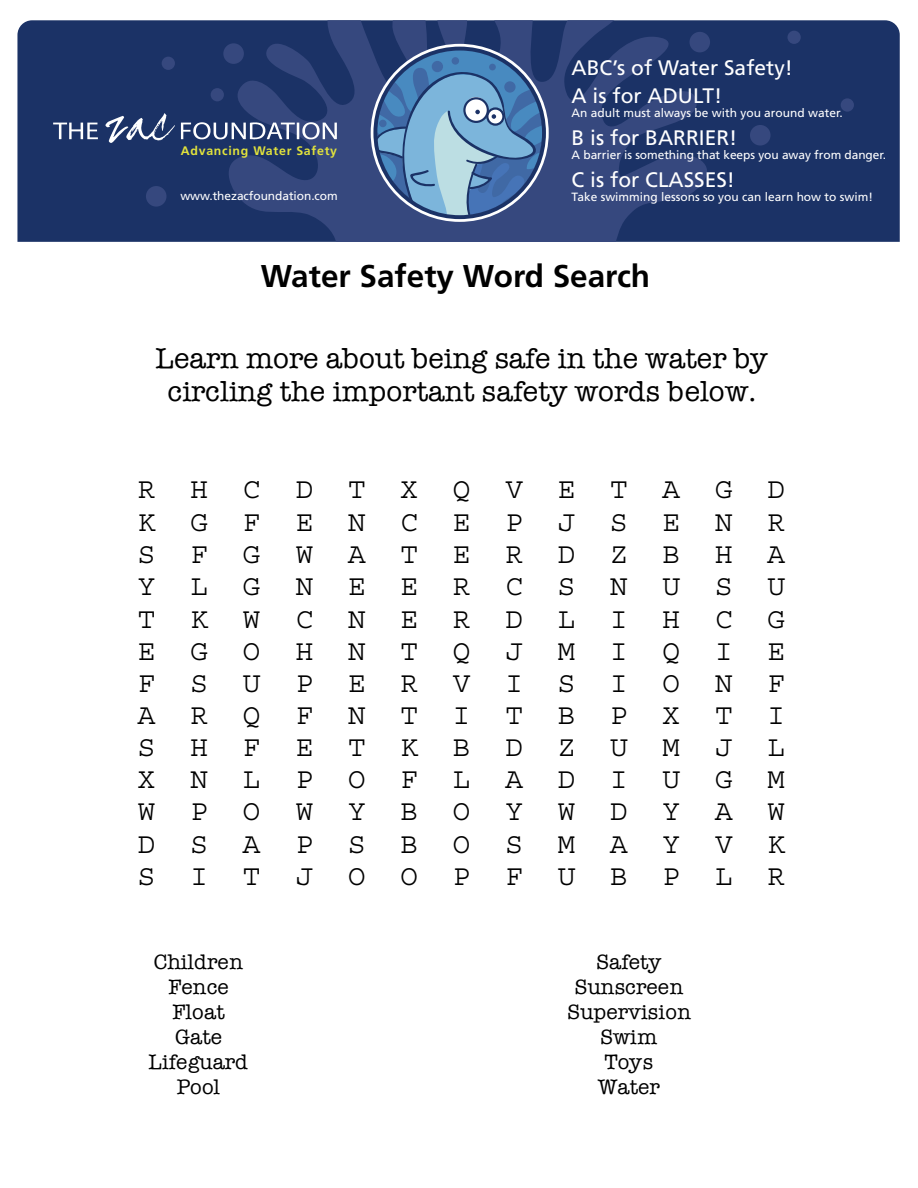
<style>
.page{position:relative;width:918px;height:1188px;background:#fff}
.page>*{position:absolute;margin:0;border:0;box-sizing:border-box;transform-origin:0 0}
.t1{font:700 31.5px "Frutiger";color:#000}
.t2{font:29.1px/32.2px "Courier";color:#000;text-align:justify}
.t3{font:29.1px/33.8px "American Typewriter";letter-spacing:.005em;color:#000;text-align:center}
.t4{font:21.3px "American Typewriter";letter-spacing:.005em;color:#000}
.t5{font:21px/28.5px "Frutiger";color:#fff}
.t6{font:700 12.3px "Frutiger";letter-spacing:.06em;color:#e1e23c}
.t7{font:12px "Frutiger";color:#fff}
</style>
<div class="page">
<div style="left:17px;top:20px;width:883px;height:222px;background:#1b3266"></div>
<svg style="left:222px;top:20px;width:495px;height:222px;background:#2a3e73"></svg>
<div style="left:223px;top:43px;width:21px;height:21px;background:#36487e;border-radius:50%"></div>
<div style="left:146px;top:186px;width:21px;height:21px;background:#36487e;border-radius:50%"></div>
<div style="left:690px;top:32px;width:20px;height:20px;background:#36487e;border-radius:50%"></div>
<div style="left:750px;top:125px;width:21px;height:21px;background:#36487e;border-radius:50%"></div>
<div style="left:162px;top:57px;width:13px;height:13px;background:#36487e;border-radius:50%"></div>
<div style="left:211px;top:88px;width:13px;height:13px;background:#36487e;border-radius:50%"></div>
<div style="left:787px;top:31px;width:14px;height:13px;background:#36487e;border-radius:50%"></div>
<div style="left:841px;top:98px;width:13px;height:14px;background:#36487e;border-radius:50%"></div>
<svg style="left:375px;top:49px;width:169px;height:168px;background:#618ab5"></svg>
<div style="left:371px;top:44px;width:178px;height:178px;border:6px solid #fff;border-radius:50%"></div>
<div style="left:373px;top:47px;width:173px;height:172px;border:4px solid #1b3266;border-radius:50%"></div>
<div style="left:432px;top:61px;width:11px;height:11px;background:#4069a5;border-radius:50%"></div>
<div style="left:452px;top:57px;width:7px;height:8px;background:#4069a5;border-radius:50%"></div>
<div style="left:489px;top:64px;width:7px;height:6px;background:#4069a5;border-radius:50%"></div>
<div style="left:379px;top:120px;width:8px;height:7px;background:#4069a5;border-radius:50%"></div>
<div style="left:504px;top:81px;width:12px;height:12px;background:#4069a5;border-radius:50%"></div>
<img style="left:50px;top:111px;width:294px;height:31px">
<p class="t6" style="left:181px;top:144px;width:158px">Advancing Water Safety</p>
<p class="t5" style="left:572px;top:53px;width:223px">ABC’s of Water Safety!<br>A is for ADULT!</p>
<p class="t7" style="left:572px;top:106px;width:273px">An adult must always be with you around water.</p>
<p class="t5" style="left:572px;top:124px;width:167px">B is for BARRIER!</p>
<p class="t7" style="left:572px;top:148px;width:316px">A barrier is something that keeps you away from danger.</p>
<p class="t5" style="left:572px;top:166px;width:165px">C is for CLASSES!</p>
<p class="t7" style="left:180px;top:189px;width:159px">www.thezacfoundation.com</p>
<p class="t7" style="left:572px;top:190px;width:303px">Take swimming lessons so you can learn how to swim!</p>
<p class="t1" style="left:261px;top:257px;width:391px">Water Safety Word Search</p>
<p class="t3" style="left:155px;top:341px;width:614px">Learn more about being safe in the water by circling the important safety words below.</p>
<p class="t2" style="left:138px;top:474px;width:649px">R H C D T X Q V E T A G D K G F E N C E P J S E N R S F G W A T E R D Z B H A Y L G N E E R C S N U S U T K W C N E R D L I H C G E G O H N T Q J M I Q I E F S U P E R V I S I O N F A R Q F N T I T B P X T I S H F E T K B D Z U M J L X N L P O F L A D I U G M W P O W Y B O Y W D Y A W D S A P S B O S M A Y V K S I T J O O P F U B P L R</p>
<p class="t4" style="left:154px;top:950px;width:91px">Children</p>
<p class="t4" style="left:596px;top:950px;width:67px">Safety</p>
<p class="t4" style="left:168px;top:975px;width:62px">Fence</p>
<p class="t4" style="left:574px;top:975px;width:110px">Sunscreen</p>
<p class="t4" style="left:173px;top:1000px;width:54px">Float</p>
<p class="t4" style="left:567px;top:1000px;width:126px">Supervision</p>
<p class="t4" style="left:175px;top:1025px;width:48px">Gate</p>
<p class="t4" style="left:600px;top:1025px;width:59px">Swim</p>
<p class="t4" style="left:149px;top:1050px;width:101px">Lifeguard</p>
<p class="t4" style="left:604px;top:1050px;width:50px">Toys</p>
<p class="t4" style="left:177px;top:1074px;width:45px">Pool</p>
<p class="t4" style="left:598px;top:1074px;width:64px">Water</p>
</div>
